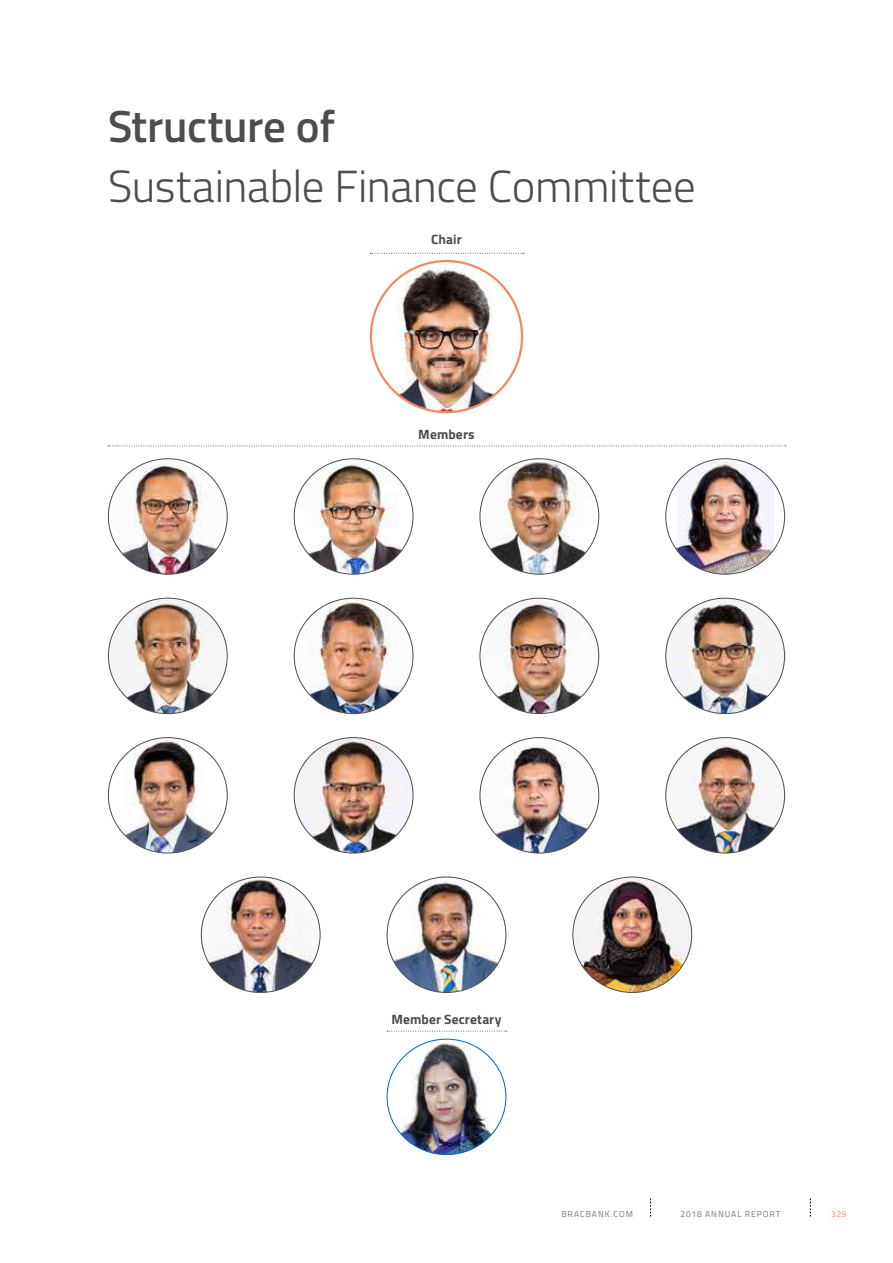
<style>
.page{position:relative;width:893px;height:1263px;background:#fff}
.page>*{position:absolute;margin:0;border:0;box-sizing:border-box;transform-origin:0 0}
.t1{font:300 45px "Titillium";letter-spacing:-.01em;color:#4d4d4f}
.t2{font:600 45px "Titillium";letter-spacing:-.005em;color:#4d4d4f}
.t3{font:700 13.5px "Titillium";letter-spacing:.01em;color:#4d4d4f}
.t4{font:8.7px "Titillium";letter-spacing:.11em;color:#77787b}
.t5{font:8.7px "Titillium";color:#f58762}
</style>
<div class="page">
<svg style="left:810px;top:1198px;width:1px;height:18px"></svg>
<svg style="left:650px;top:1198px;width:1px;height:18px"></svg>
<img style="left:371px;top:263px;width:151px;height:149px">
<img style="left:387px;top:1039px;width:119px;height:115px">
<img style="left:201px;top:877px;width:119px;height:115px">
<img style="left:387px;top:877px;width:119px;height:115px">
<img style="left:574px;top:877px;width:118px;height:115px">
<img style="left:108px;top:459px;width:119px;height:115px">
<img style="left:108px;top:598px;width:119px;height:116px">
<img style="left:108px;top:738px;width:119px;height:115px">
<img style="left:294px;top:459px;width:119px;height:115px">
<img style="left:294px;top:598px;width:119px;height:116px">
<img style="left:294px;top:738px;width:119px;height:115px">
<img style="left:480px;top:459px;width:119px;height:115px">
<img style="left:480px;top:598px;width:119px;height:116px">
<img style="left:480px;top:738px;width:119px;height:115px">
<img style="left:676px;top:460px;width:98px;height:114px">
<img style="left:666px;top:598px;width:119px;height:116px">
<img style="left:666px;top:738px;width:119px;height:115px">
<svg style="left:370px;top:253px;width:154px;height:1px"></svg>
<svg style="left:108px;top:445px;width:678px;height:1px"></svg>
<svg style="left:387px;top:1031px;width:120px;height:1px"></svg>
<h1 class="t2" style="left:108px;top:92px;width:228px">Structure of</h1>
<h1 class="t1" style="left:108px;top:153px;width:589px">Sustainable Finance Committee</h1>
<h2 class="t3" style="left:431px;top:229px;width:32px">Chair</h2>
<h2 class="t3" style="left:418px;top:424px;width:58px">Members</h2>
<h2 class="t3" style="left:391px;top:1009px;width:111px">Member Secretary</h2>
<p class="t4" style="left:561px;top:1207px;width:73px">BRACBANK.COM</p>
<p class="t4" style="left:680px;top:1207px;width:101px">2018 ANNUAL REPORT</p>
<p class="t5" style="left:831px;top:1207px;width:17px">329</p>
</div>
